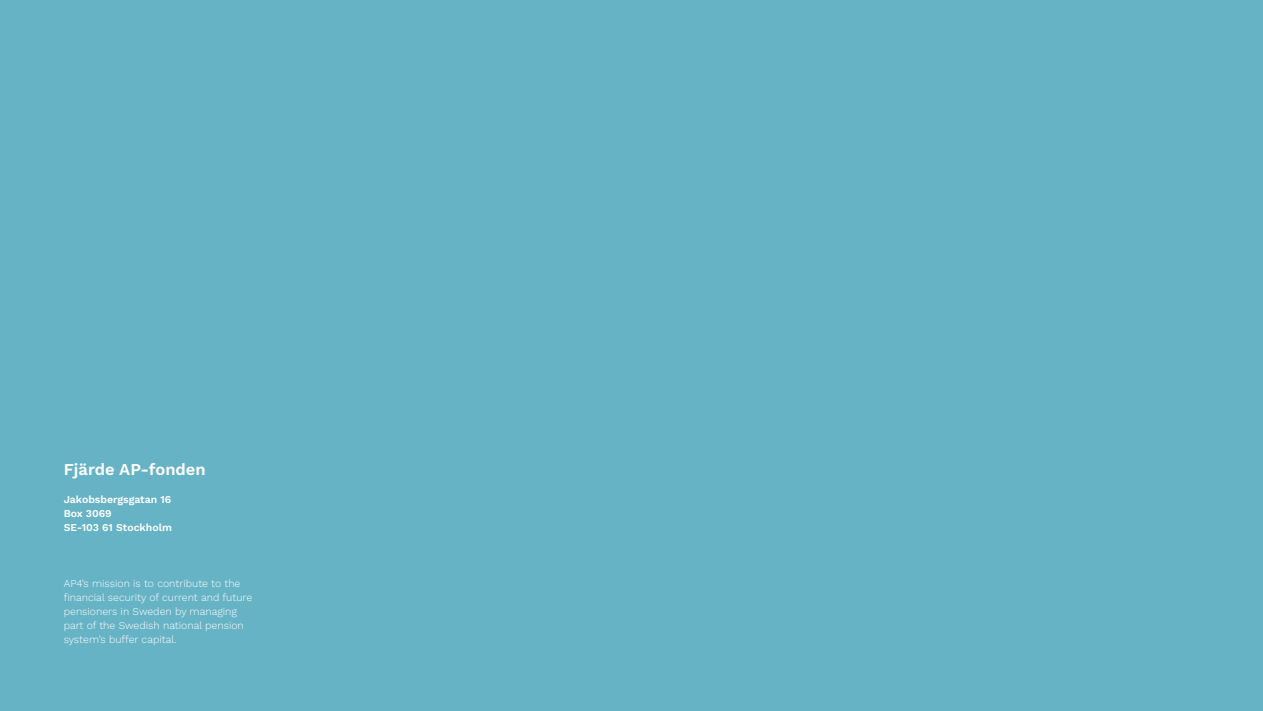
<style>
.page{position:relative;width:1263px;height:711px;background:#fff}
.page>*{position:absolute;margin:0;border:0;box-sizing:border-box;transform-origin:0 0}
.Text{font:600 16.5px "Work Sans";color:#fff}
.Text-2{font:300 10.5px/14px "Work Sans";color:#fff}
.Text-3{font:600 10.5px "Work Sans";color:#fff}
</style>
<div class="page">
<div style="left:0;top:0;width:1263px;height:710px;background:#66b3c5"></div>
<p class="Text" style="left:64px;top:456px;width:143px">Fjärde AP-fonden</p>
<p class="Text-3" style="left:64px;top:491px;width:109px">Jakobsbergsgatan 16</p>
<p class="Text-3" style="left:64px;top:505px;width:49px">Box 3069</p>
<p class="Text-3" style="left:64px;top:519px;width:110px">SE-103 61 Stockholm</p>
<p class="Text-2" style="left:64px;top:575px;width:190px">AP4’s mission is to contribute to the financial security of current and future pensioners in Sweden by managing part of the Swedish national pension system’s buffer capital.</p>
</div>
